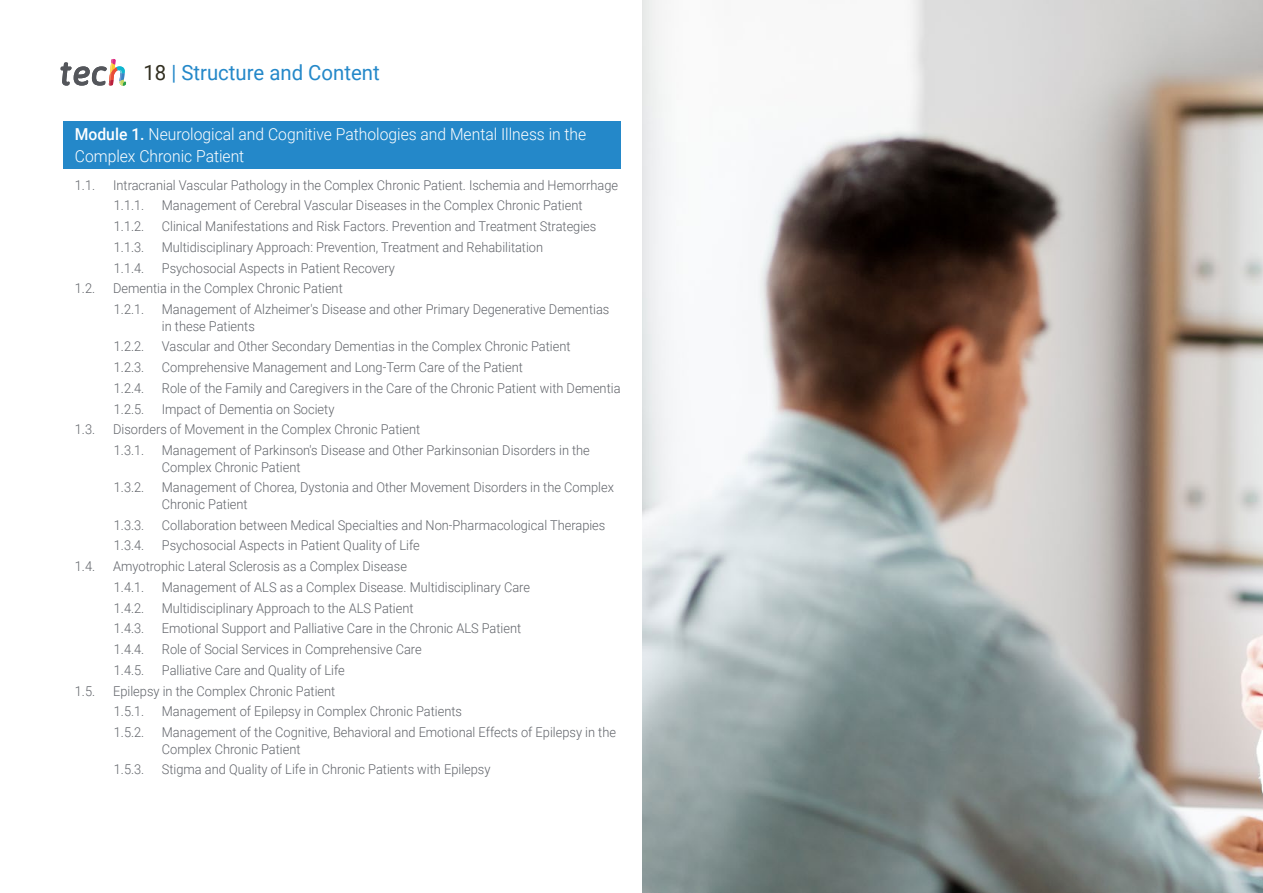
<style>
.page{position:relative;width:1263px;height:893px;background:#fff}
.page>*{position:absolute;margin:0;border:0;box-sizing:border-box;transform-origin:0 0}
.t1{font:21px "Roboto";color:#2488c9}
.t2{font:300 16.5px/22.5px "Roboto";color:#fff;scale:.95 1}
.t3{font:300 13.5px/20.7px "Roboto";color:#61646a;scale:.95 1}
.s1{color:#312e20}
.s2{font-weight:500}
</style>
<div class="page">
<img style="left:642px;top:0;width:621px;height:893px">
<div style="left:64px;top:121px;width:557px;height:48px;background:#2488c9"></div>
<svg style="left:61px;top:59px;width:65px;height:27px"></svg>
<h1 class="t1" style="left:144px;top:57px;width:238px"><span class="s1">18</span> | Structure and Content</h1>
<p class="t2" style="left:75px;top:122px;width:540px"><span class="s2">Module 1.</span> Neurological and Cognitive Pathologies and Mental Illness in the<br>Complex Chronic Patient</p>
<p class="t3" style="left:75px;top:174px;width:23px">1.1.</p>
<p class="t3" style="left:113px;top:174px;width:533px">Intracranial Vascular Pathology in the Complex Chronic Patient. Ischemia and Hemorrhage<br>1.1.1.</p>
<p class="t3" style="left:162px;top:195px;width:444px">Management of Cerebral Vascular Diseases in the Complex Chronic Patient</p>
<p class="t3" style="left:114px;top:215px;width:34px">1.1.2.</p>
<p class="t3" style="left:162px;top:215px;width:459px">Clinical Manifestations and Risk Factors. Prevention and Treatment Strategies</p>
<p class="t3" style="left:114px;top:236px;width:34px">1.1.3.</p>
<p class="t3" style="left:162px;top:236px;width:403px">Multidisciplinary Approach: Prevention, Treatment and Rehabilitation</p>
<p class="t3" style="left:114px;top:257px;width:34px">1.1.4.</p>
<p class="t3" style="left:162px;top:257px;width:247px">Psychosocial Aspects in Patient Recovery</p>
<p class="t3" style="left:75px;top:278px;width:23px">1.2.</p>
<p class="t3" style="left:113px;top:278px;width:243px">Dementia in the Complex Chronic Patient<br>1.2.1.</p>
<p class="t3" style="left:162px;top:301px;width:473px;line-height:16.5px">Management of Alzheimer's Disease and other Primary Degenerative Dementias in these Patients</p>
<p class="t3" style="left:114px;top:336px;width:34px">1.2.2.</p>
<p class="t3" style="left:162px;top:336px;width:432px">Vascular and Other Secondary Dementias in the Complex Chronic Patient</p>
<p class="t3" style="left:114px;top:356px;width:34px">1.2.3.</p>
<p class="t3" style="left:162px;top:356px;width:382px">Comprehensive Management and Long-Term Care of the Patient</p>
<p class="t3" style="left:114px;top:377px;width:34px">1.2.4.</p>
<p class="t3" style="left:162px;top:377px;width:484px">Role of the Family and Caregivers in the Care of the Chronic Patient with Dementia</p>
<p class="t3" style="left:114px;top:398px;width:34px">1.2.5.</p>
<p class="t3" style="left:162px;top:398px;width:183px">Impact of Dementia on Society</p>
<p class="t3" style="left:75px;top:419px;width:23px">1.3.</p>
<p class="t3" style="left:113px;top:419px;width:325px">Disorders of Movement in the Complex Chronic Patient<br>1.3.1.</p>
<p class="t3" style="left:162px;top:442px;width:452px;line-height:16.5px">Management of Parkinson's Disease and Other Parkinsonian Disorders in the<br>Complex Chronic Patient</p>
<p class="t3" style="left:114px;top:477px;width:34px">1.3.2.</p>
<p class="t3" style="left:162px;top:479px;width:477px;line-height:16.5px">Management of Chorea, Dystonia and Other Movement Disorders in the Complex<br>Chronic Patient</p>
<p class="t3" style="left:114px;top:514px;width:34px">1.3.3.</p>
<p class="t3" style="left:162px;top:514px;width:468px">Collaboration between Medical Specialties and Non-Pharmacological Therapies</p>
<p class="t3" style="left:114px;top:535px;width:34px">1.3.4.</p>
<p class="t3" style="left:162px;top:535px;width:273px">Psychosocial Aspects in Patient Quality of Life</p>
<p class="t3" style="left:75px;top:555px;width:23px">1.4.</p>
<p class="t3" style="left:113px;top:555px;width:311px">Amyotrophic Lateral Sclerosis as a Complex Disease<br>1.4.1.</p>
<p class="t3" style="left:162px;top:576px;width:389px">Management of ALS as a Complex Disease. Multidisciplinary Care</p>
<p class="t3" style="left:114px;top:597px;width:34px">1.4.2.</p>
<p class="t3" style="left:162px;top:597px;width:267px">Multidisciplinary Approach to the ALS Patient</p>
<p class="t3" style="left:114px;top:618px;width:34px">1.4.3.</p>
<p class="t3" style="left:162px;top:618px;width:380px">Emotional Support and Palliative Care in the Chronic ALS Patient</p>
<p class="t3" style="left:114px;top:638px;width:34px">1.4.4.</p>
<p class="t3" style="left:162px;top:638px;width:275px">Role of Social Services in Comprehensive Care</p>
<p class="t3" style="left:114px;top:659px;width:34px">1.4.5.</p>
<p class="t3" style="left:162px;top:659px;width:194px">Palliative Care and Quality of Life</p>
<p class="t3" style="left:75px;top:680px;width:23px">1.5.</p>
<p class="t3" style="left:113px;top:680px;width:235px">Epilepsy in the Complex Chronic Patient<br>1.5.1.</p>
<p class="t3" style="left:162px;top:701px;width:318px">Management of Epilepsy in Complex Chronic Patients</p>
<p class="t3" style="left:114px;top:721px;width:34px">1.5.2.</p>
<p class="t3" style="left:162px;top:723px;width:480px;line-height:16.5px">Management of the Cognitive, Behavioral and Emotional Effects of Epilepsy in the<br>Complex Chronic Patient</p>
<p class="t3" style="left:114px;top:759px;width:34px">1.5.3.</p>
<p class="t3" style="left:162px;top:759px;width:347px">Stigma and Quality of Life in Chronic Patients with Epilepsy</p>
</div>
